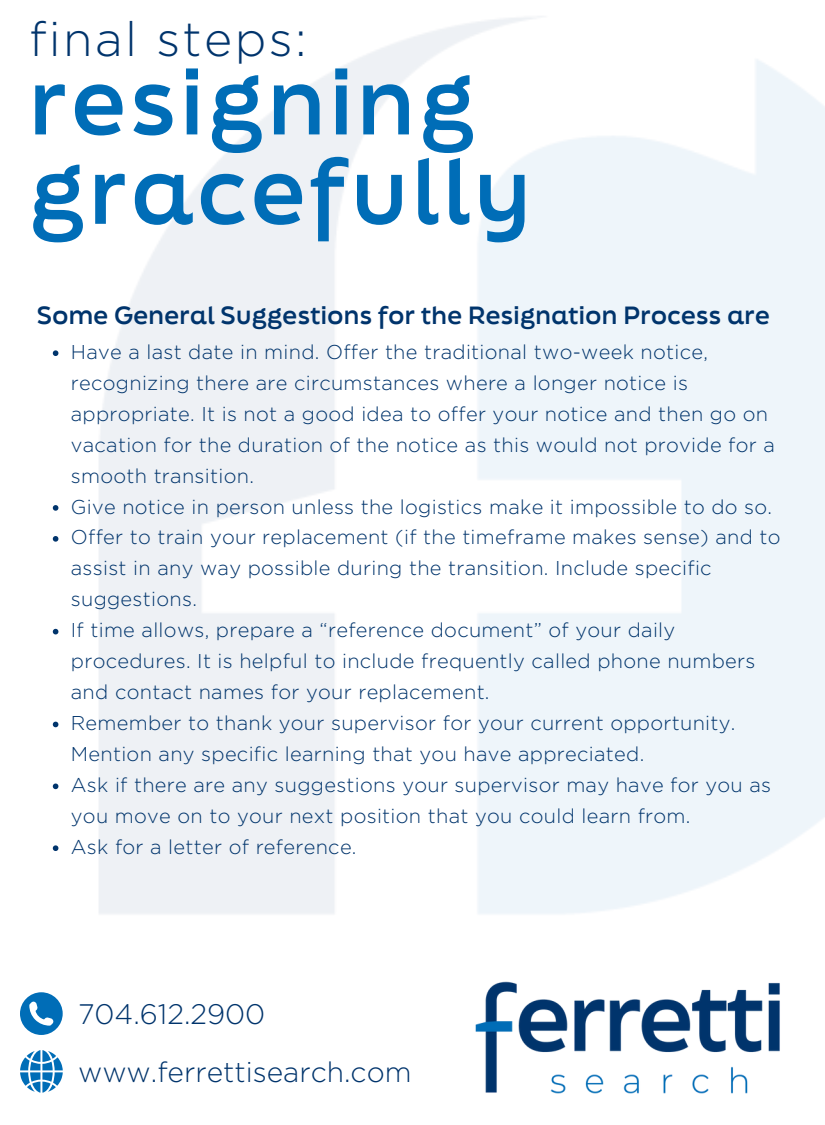
<style>
.page{position:relative;width:825px;height:1125px;background:#fff}
.page>*{position:absolute;margin:0;border:0;box-sizing:border-box;transform-origin:0 0}
.t1{font:700 87.75px/89.4px "Final Six";letter-spacing:.05em;color:#006db7}
.t2{font:300 48.12px "Gotham";letter-spacing:.05em;color:#00346c}
.t3{font:300 28.25px "Gotham";color:#00346c}
.t4{font:700 23.75px "Final Six";letter-spacing:.015em;color:#00346c}
.t5{font:300 20px/31px "Gotham";letter-spacing:.015em;color:#00346c}
</style>
<div class="page">
<img style="left:475px;top:981px;width:305px;height:112px">
<svg style="left:20px;top:1050px;width:43px;height:43px"></svg>
<svg style="left:20px;top:992px;width:43px;height:43px"></svg>
<svg style="left:53px;top:350px;width:5px;height:6px"></svg>
<svg style="left:53px;top:505px;width:5px;height:6px"></svg>
<svg style="left:53px;top:536px;width:5px;height:6px"></svg>
<svg style="left:53px;top:629px;width:5px;height:5px"></svg>
<svg style="left:53px;top:722px;width:5px;height:5px"></svg>
<svg style="left:53px;top:784px;width:5px;height:5px"></svg>
<svg style="left:53px;top:845px;width:5px;height:6px"></svg>
<p class="t2" style="left:29px;top:10px;width:279px">final steps:</p>
<h4 class="t1" style="left:29px;top:63px;width:503px">resigning gracefully</h4>
<p class="t4" style="left:37px;top:305px;width:734px">Some General Suggestions for the Resignation Process are</p>
<p class="t5" style="left:71px;top:336px;width:706px">Have a last date in mind. Offer the traditional two-week notice, recognizing there are circumstances where a longer notice is appropriate. It is not a good idea to offer your notice and then go on vacation for the duration of the notice as this would not provide for a smooth transition.</p>
<p class="t5" style="left:71px;top:491px;width:703px">Give notice in person unless the logistics make it impossible to do so.</p>
<p class="t5" style="left:71px;top:522px;width:711px">Offer to train your replacement (if the timeframe makes sense) and to assist in any way possible during the transition. Include specific suggestions.</p>
<p class="t5" style="left:71px;top:615px;width:686px">If time allows, prepare a “reference document” of your daily procedures. It is helpful to include frequently called phone numbers and contact names for your replacement.</p>
<p class="t5" style="left:71px;top:707px;width:666px">Remember to thank your supervisor for your current opportunity.<br>Mention any specific learning that you have appreciated.</p>
<p class="t5" style="left:71px;top:769px;width:702px">Ask if there are any suggestions your supervisor may have for you as you move on to your next position that you could learn from.</p>
<h3 class="t5" style="left:71px;top:831px;width:287px">Ask for a letter of reference.</h3>
<h1 class="t3" style="left:78px;top:997px;width:189px">704.612.2900</h1>
<h2 class="t3" style="left:78px;top:1054px;width:335px">www.ferrettisearch.com</h2>
</div>
